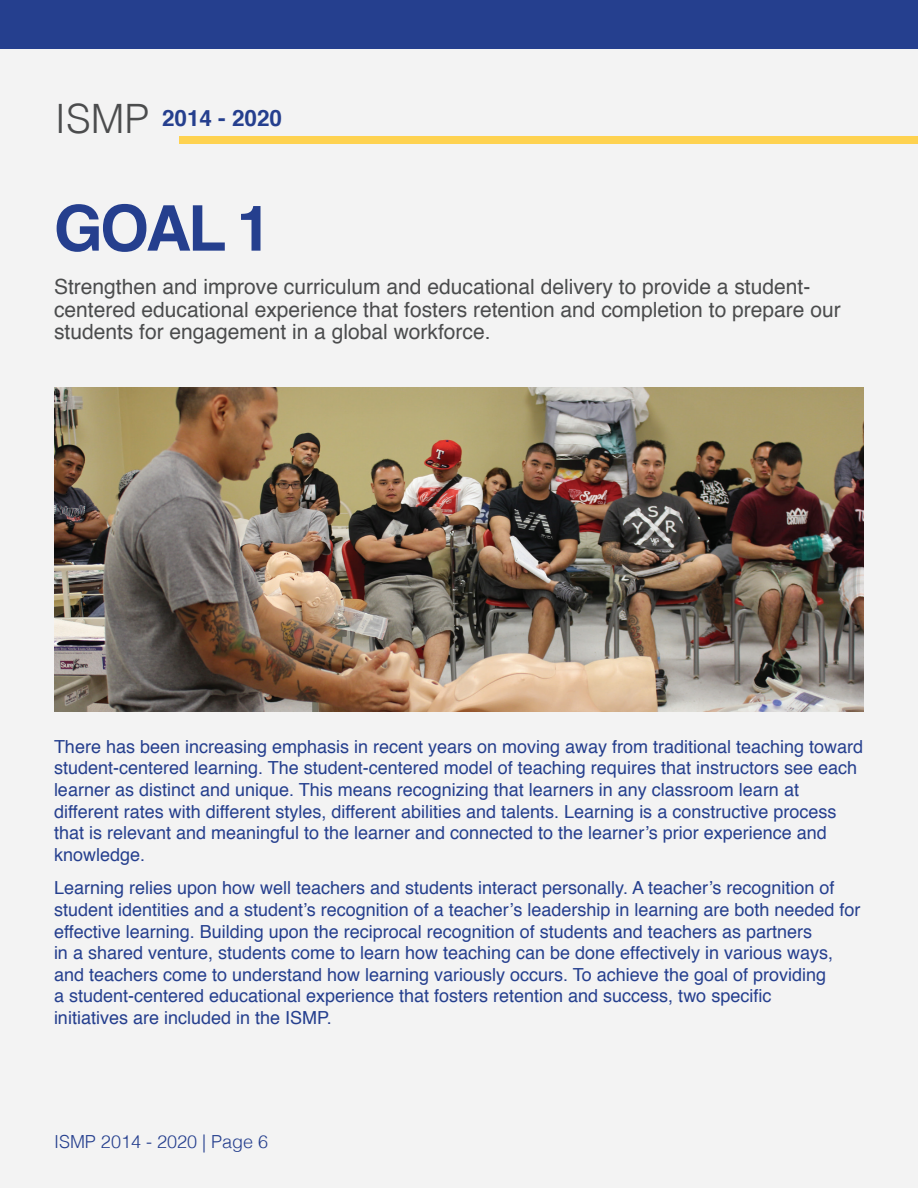
<style>
.page{position:relative;width:918px;height:1188px;background:#f3f3f3}
.page>*{position:absolute;margin:0;border:0;box-sizing:border-box;transform-origin:0 0}
.t1{font:700 63px "Helvetica";color:#253f8e}
.t2{font:700 22.5px "Helvetica";color:#253f8e}
.t3{font:21px/22.5px "Helvetica";color:#4b4c4d}
.t4{font:18px/21.6px "Helvetica";color:#253f8e}
.t5{font:300 18px "Helvetica";color:#253f8e}
.s1{font-weight:300;font-size:40.5px;color:#4b4c4d}
</style>
<div class="page">
<div style="left:0;top:0;width:918px;height:49px;background:#253f8e"></div>
<div style="left:179px;top:136px;width:739px;height:8px;background:#fed250"></div>
<img style="left:54px;top:387px;width:810px;height:324px">
<p class="t2" style="left:55px;top:100px;width:229px"><span class="s1">ISMP</span> 2014 - 2020</p>
<h1 class="t1" style="left:54px;top:178px;width:219px">Goal 1</h1>
<p class="t3" style="left:54px;top:276px;width:788px">Strengthen and improve curriculum and educational delivery to provide a student&shy;centered educational experience that fosters retention and completion to prepare our students for engagement in a global workforce.</p>
<p class="t4" style="left:54px;top:736px;width:811px">There has been increasing emphasis in recent years on moving away from traditional teaching toward student-centered learning. The student-centered model of teaching requires that instructors see each learner as distinct and unique. This means recognizing that learners in any classroom learn at different rates with different styles, different abilities and talents. Learning is a constructive process that is relevant and meaningful to the learner and connected to the learner’s prior experience and knowledge.</p>
<p class="t4" style="left:54px;top:878px;width:808px">Learning relies upon how well teachers and students interact personally. A teacher’s recognition of student identities and a student’s recognition of a teacher’s leadership in learning are both needed for effective learning. Building upon the reciprocal recognition of students and teachers as partners<br>in a shared venture, students come to learn how teaching can be done effectively in various ways, and teachers come to understand how learning variously occurs. To achieve the goal of providing<br>a student-centered educational experience that fosters retention and success, two specific<br>initiatives are included in the ISMP.</p>
<p class="t5" style="left:54px;top:1128px;width:216px">ISMP 2014 - 2020 | Page 6</p>
</div>
